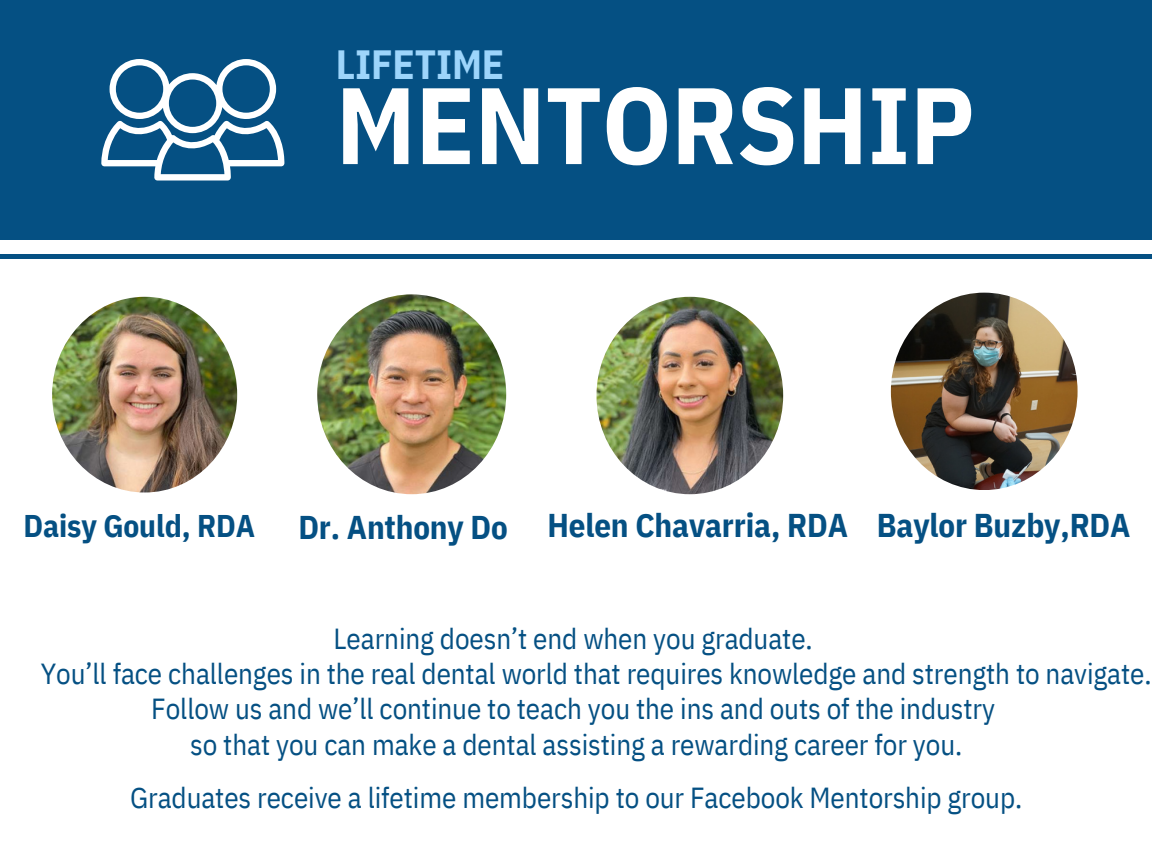
<style>
.page{position:relative;width:1152px;height:864px;background:#fff}
.page>*{position:absolute;margin:0;border:0;box-sizing:border-box;transform-origin:0 0}
.t1{font:700 108.6px "IBM Plex Sans Cond";letter-spacing:-.005em;color:#fff}
.t2{font:700 40.8px "IBM Plex Sans Cond";letter-spacing:-.005em;color:#9dd5fb}
.t3{font:700 32.85px "IBM Plex Sans Cond";letter-spacing:-.005em;color:#055083}
.t4{font:700 31.35px "IBM Plex Sans Cond";letter-spacing:-.005em;color:#055083}
.t5{font:28.95px/35.4px "IBM Plex Sans Cond";letter-spacing:-.005em;color:#055083}
</style>
<div class="page">
<div style="left:0;top:0;width:1152px;height:240px;background:#055083"></div>
<svg style="left:101px;top:59px;width:184px;height:122px"></svg>
<div style="left:0;top:254px;width:1152px;height:5px;background:#055083"></div>
<img style="left:52px;top:297px;width:185px;height:196px;border-radius:50%">
<img style="left:317px;top:294px;width:189px;height:200px;border-radius:50%">
<img style="left:596px;top:297px;width:187px;height:197px;border-radius:50%">
<img style="left:891px;top:293px;width:187px;height:197px;border-radius:50%">
<p class="t2" style="left:336px;top:37px;width:170px">LIFETIME</p>
<p class="t1" style="left:336px;top:53px;width:640px">MENTORSHIP</p>
<p class="t3" style="left:547px;top:503px;width:302px">Helen Chavarria, RDA</p>
<p class="t4" style="left:24px;top:505px;width:233px">Daisy Gould, RDA</p>
<p class="t3" style="left:298px;top:505px;width:211px">Dr. Anthony Do</p>
<p class="t3" style="left:877px;top:503px;width:255px">Baylor Buzby,RDA</p>
<p class="t5" style="left:334px;top:620px;width:481px">Learning doesn’t end when you graduate.</p>
<p class="t5" style="left:151px;top:655px;width:1002px;text-indent:-110px">You’ll face challenges in the real dental world that requires knowledge and strength to navigate.<br>Follow us and we’ll continue to teach you the ins and outs of the industry</p>
<p class="t5" style="left:190px;top:726px;width:774px">so that you can make a dental assisting a rewarding career for you.</p>
<p class="t5" style="left:130px;top:779px;width:894px">Graduates receive a lifetime membership to our Facebook Mentorship group.</p>
</div>
